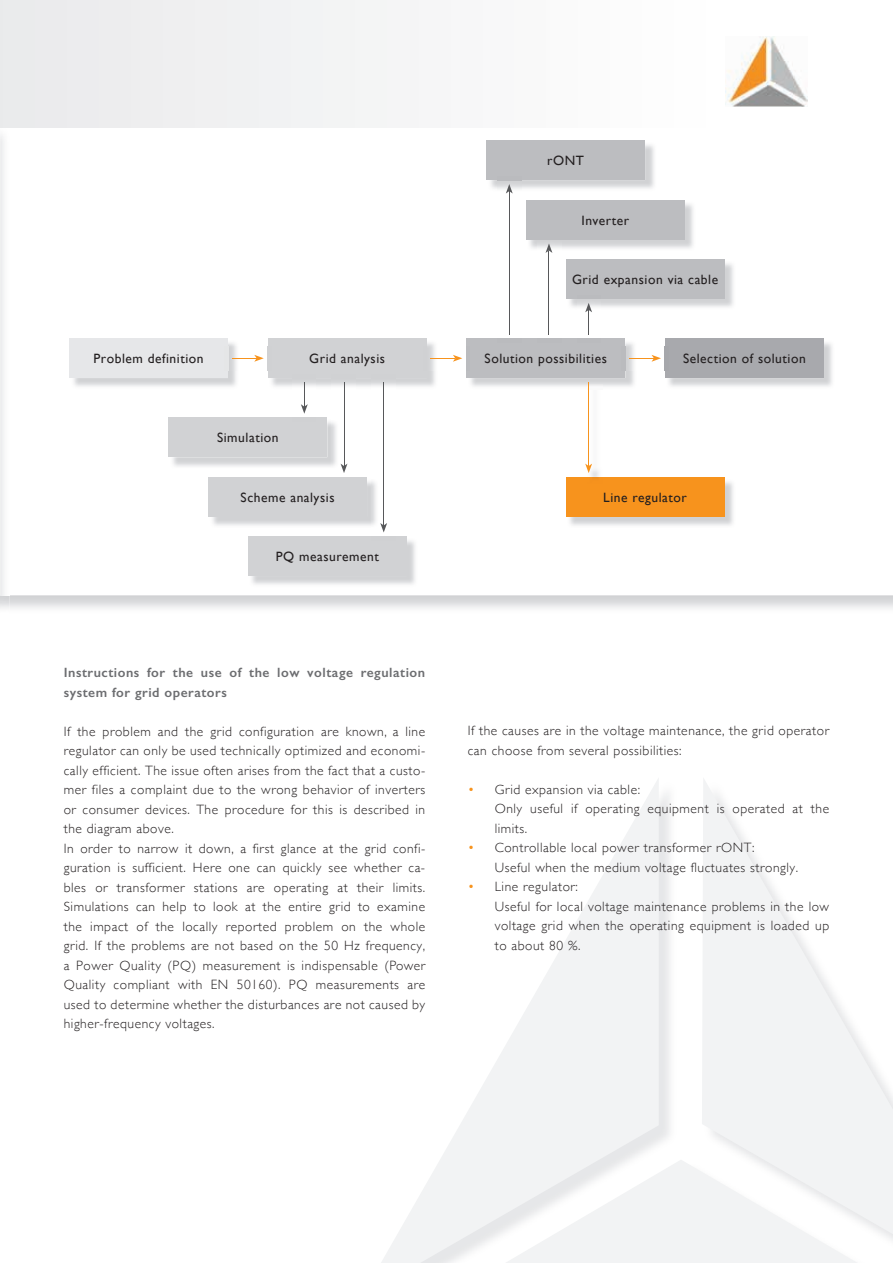
<style>
.page{position:relative;width:893px;height:1263px;background:#fff}
.page>*{position:absolute;margin:0;border:0;box-sizing:border-box;transform-origin:0 0}
.t1{font:300 13.5px/19.5px "Gill Sans";letter-spacing:.04em;color:#231f20}
.t2{font:13.5px "Gill Sans";letter-spacing:.04em;color:#231f20}
.t3{font:600 13.5px/19.5px "Gill Sans";letter-spacing:.04em;color:#6c6d70}
.s1{color:#f7931d}
</style>
<div class="page">
<img style="left:0;top:128px;width:1px;height:467px">
<div style="left:0;top:0;width:725px;height:128px;background:#f4f5f5"></div>
<svg style="left:381px;top:779px;width:512px;height:484px;fill:#f3f3f4"></svg>
<img style="left:726px;top:36px;width:82px;height:70px">
<img style="left:471px;top:343px;width:163px;height:44px">
<div style="left:466px;top:338px;width:159px;height:40px;background:#bcbdc0"></div>
<img style="left:74px;top:343px;width:163px;height:44px">
<div style="left:69px;top:338px;width:159px;height:40px;background:#e6e7e9"></div>
<img style="left:272px;top:343px;width:163px;height:44px">
<div style="left:268px;top:338px;width:159px;height:40px;background:#d1d2d4"></div>
<img style="left:669px;top:343px;width:163px;height:44px">
<div style="left:665px;top:338px;width:159px;height:40px;background:#a8a9ad"></div>
<img style="left:228px;top:347px;width:40px;height:23px">
<svg style="left:232px;top:355px;width:32px;height:7px"></svg>
<img style="left:427px;top:347px;width:36px;height:23px">
<svg style="left:431px;top:355px;width:31px;height:7px"></svg>
<img style="left:625px;top:347px;width:40px;height:23px">
<svg style="left:629px;top:355px;width:32px;height:7px"></svg>
<img style="left:173px;top:422px;width:159px;height:45px">
<div style="left:168px;top:418px;width:159px;height:39px;background:#d1d2d4"></div>
<div style="left:208px;top:477px;width:159px;height:40px;background:#d1d2d4"></div>
<img style="left:252px;top:541px;width:163px;height:44px">
<div style="left:248px;top:536px;width:159px;height:40px;background:#d1d2d4"></div>
<img style="left:491px;top:145px;width:163px;height:44px">
<div style="left:486px;top:140px;width:159px;height:40px;background:#bcbdc0"></div>
<img style="left:528px;top:204px;width:165px;height:45px">
<div style="left:526px;top:200px;width:159px;height:39px;background:#bcbdc0"></div>
<img style="left:570px;top:263px;width:163px;height:44px">
<div style="left:566px;top:259px;width:159px;height:40px;background:#bcbdc0"></div>
<img style="left:570px;top:482px;width:163px;height:44px">
<div style="left:566px;top:477px;width:159px;height:40px;background:#f7931d"></div>
<img style="left:292px;top:378px;width:24px;height:40px">
<svg style="left:301px;top:382px;width:7px;height:32px"></svg>
<img style="left:332px;top:378px;width:24px;height:88px">
<hr style="left:344px;top:382px;width:1px;height:84px;background:#57585a">
<svg style="left:341px;top:464px;width:6px;height:9px"></svg>
<img style="left:372px;top:378px;width:23px;height:155px">
<hr style="left:383px;top:382px;width:1px;height:143px;background:#57585a">
<svg style="left:380px;top:523px;width:7px;height:9px"></svg>
<img style="left:498px;top:180px;width:23px;height:155px">
<hr style="left:509px;top:191px;width:1px;height:143px;background:#57585a">
<svg style="left:506px;top:184px;width:7px;height:10px"></svg>
<img style="left:537px;top:239px;width:24px;height:96px">
<hr style="left:549px;top:251px;width:1px;height:83px;background:#57585a">
<svg style="left:545px;top:243px;width:7px;height:10px"></svg>
<img style="left:577px;top:299px;width:24px;height:36px">
<svg style="left:585px;top:303px;width:7px;height:31px"></svg>
<img style="left:589px;top:384px;width:14px;height:93px">
<hr style="left:588px;top:382px;width:1px;height:84px;background:#f7931d">
<svg style="left:585px;top:464px;width:7px;height:9px"></svg>
<p class="t2" style="left:547px;top:153px;width:38px">rONT</p>
<p class="t2" style="left:581px;top:212px;width:49px">Inverter</p>
<p class="t2" style="left:572px;top:271px;width:148px">Grid expansion via cable</p>
<p class="t2" style="left:93px;top:351px;width:112px">Problem definition</p>
<p class="t2" style="left:309px;top:351px;width:77px">Grid analysis</p>
<p class="t2" style="left:485px;top:351px;width:124px">Solution possibilities</p>
<p class="t2" style="left:683px;top:351px;width:124px">Selection of solution</p>
<p class="t2" style="left:217px;top:430px;width:63px">Simulation</p>
<p class="t2" style="left:241px;top:489px;width:95px">Scheme analysis</p>
<p class="t2" style="left:276px;top:549px;width:105px">PQ measurement</p>
<p class="t2" style="left:603px;top:489px;width:85px">Line regulator</p>
<p class="t3" style="left:64px;top:663px;width:363px">Instructions for the use of the low voltage regulation system for grid operators</p>
<p class="t1" style="left:64px;top:721px;width:363px">If the problem and the grid configuration are known, a line regulator can only be used technically optimized and economi&shy;cally efficient. The issue often arises from the fact that a custo&shy;mer files a complaint due to the wrong behavior of inverters or consumer devices. The procedure for this is described in the diagram above.<br>In order to narrow it down, a first glance at the grid confi&shy;guration is sufficient. Here one can quickly see whether ca&shy;bles or transformer stations are operating at their limits.<br>Simulations can help to look at the entire grid to examine the impact of the locally reported problem on the whole grid. If the problems are not based on the 50 Hz frequency, a Power Quality (PQ) measurement is indispensable (Power Quality compliant with EN 50160). PQ measurements are used to determine whether the disturbances are not caused by higher-frequency voltages.</p>
<p class="t1" style="left:468px;top:720px;width:363px">If the causes are in the voltage maintenance, the grid operator can choose from several possibilities:</p>
<p class="t1" style="left:495px;top:779px;width:336px;text-indent:-27px"><span class="s1">•</span> Grid expansion via cable:<br>Only useful if operating equipment is operated at the limits.</p>
<p class="t1" style="left:495px;top:837px;width:305px;text-indent:-27px"><span class="s1">•</span> Controllable local power transformer rONT:<br>Useful when the medium voltage fluctuates strongly.</p>
<p class="t1" style="left:495px;top:876px;width:336px;text-indent:-27px"><span class="s1">•</span> Line regulator:<br>Useful for local voltage maintenance problems in the low voltage grid when the operating equipment is loaded up to about 80 %.</p>
</div>
